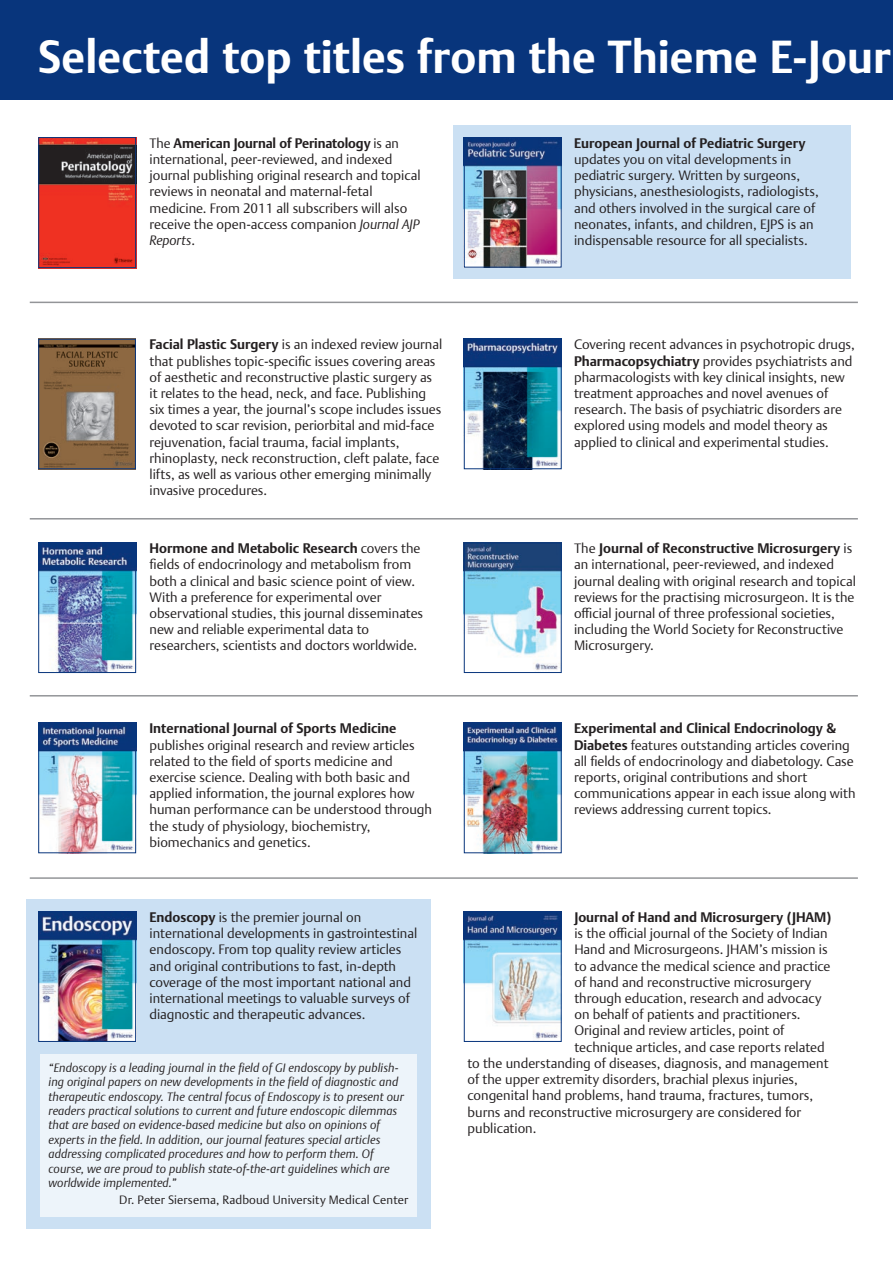
<style>
.page{position:relative;width:893px;height:1263px;background:#fff}
.page>*{position:absolute;margin:0;border:0;box-sizing:border-box;transform-origin:0 0}
.t1{font:700 45px "Thieme Argo 2011";color:#fff}
.t2{font:300 13.5px/16.2px "Thieme Argo 2011";color:#231f20}
.t3{font:700 13.5px "Thieme Argo 2011";color:#231f20}
.t4{font:italic 300 12px/14.4px "Thieme Argo 2011";letter-spacing:.01em;color:#231f20}
.t5{font:300 12px "Thieme Argo 2011";letter-spacing:.01em;color:#231f20}
.s1{font-weight:700}
.s2{font-style:italic}
</style>
<div class="page">
<div style="left:0;top:0;width:893px;height:100px;background:#08357c"></div>
<div style="left:453px;top:126px;width:397px;height:153px;background:#cbe0f3"></div>
<div style="left:27px;top:900px;width:404px;height:329px;background:#cbe0f3"></div>
<div style="left:40px;top:1054px;width:377px;height:162px;background:#edf4fa"></div>
<hr style="left:30px;top:302px;width:828px;height:1px;background:#939598">
<hr style="left:30px;top:518px;width:828px;height:1px;background:#939598">
<hr style="left:30px;top:695px;width:828px;height:1px;background:#939598">
<hr style="left:30px;top:877px;width:828px;height:2px;background:#939598">
<img style="left:40px;top:139px;width:94px;height:127px">
<div style="left:38px;top:137px;width:98px;height:131px;border:1px solid #08357c"></div>
<img style="left:40px;top:341px;width:94px;height:126px">
<div style="left:38px;top:339px;width:98px;height:130px;border:1px solid #08357c"></div>
<img style="left:40px;top:544px;width:94px;height:127px">
<div style="left:38px;top:542px;width:98px;height:131px;border:1px solid #08357c"></div>
<img style="left:40px;top:725px;width:94px;height:126px">
<div style="left:38px;top:723px;width:98px;height:130px;border:1px solid #08357c"></div>
<img style="left:40px;top:913px;width:94px;height:127px">
<div style="left:38px;top:911px;width:98px;height:131px;border:1px solid #08357c"></div>
<img style="left:466px;top:139px;width:94px;height:127px">
<div style="left:464px;top:137px;width:98px;height:131px;border:1px solid #08357c"></div>
<img style="left:466px;top:341px;width:94px;height:126px">
<div style="left:464px;top:339px;width:98px;height:130px;border:1px solid #08357c"></div>
<img style="left:466px;top:544px;width:94px;height:126px">
<div style="left:464px;top:542px;width:98px;height:131px;border:1px solid #08357c"></div>
<img style="left:466px;top:725px;width:94px;height:126px">
<div style="left:464px;top:723px;width:98px;height:130px;border:1px solid #08357c"></div>
<img style="left:466px;top:913px;width:94px;height:126px">
<div style="left:464px;top:911px;width:98px;height:131px;border:1px solid #08357c"></div>
<h1 class="t1" style="left:38px;top:27px;width:854px">Selected top titles from the Thieme E-Jour</h1>
<p class="t2" style="left:150px;top:135px;width:273px">The <span class="s1">American Journal of Perinatology</span> is an international, peer-reviewed, and indexed journal publishing original research and topical reviews in neonatal and maternal-fetal medicine. From 2011 all subscribers will also receive the open-access companion <span class="s2">Journal AJP Reports</span>.</p>
<p class="t3" style="left:574px;top:134px;width:233px">European Journal of Pediatric Surgery</p>
<p class="t2" style="left:574px;top:151px;width:246px">updates you on vital developments in pediatric surgery. Written by surgeons, physicians, anesthesiologists, radiologists, and others involved in the surgical care of neonates, infants, and children, EJPS is an indispensable resource for all specialists.</p>
<p class="t2" style="left:150px;top:336px;width:294px"><span class="s1">Facial Plastic Surgery</span> is an indexed review journal that publishes topic-specific issues covering areas of aesthetic and reconstructive plastic surgery as it relates to the head, neck, and face. Publishing six times a year, the journal’s scope includes issues devoted to scar revision, periorbital and mid-face rejuvenation, facial trauma, facial implants, rhinoplasty, neck reconstruction, cleft palate, face lifts, as well as various other emerging minimally invasive procedures.</p>
<p class="t2" style="left:574px;top:336px;width:282px">Covering recent advances in psychotropic drugs, <span class="s1">Pharmacopsychiatry</span> provides psychiatrists and pharmacologists with key clinical insights, new treatment approaches and novel avenues of research. The basis of psychiatric disorders are explored using models and model theory as applied to clinical and experimental studies.</p>
<p class="t2" style="left:150px;top:540px;width:275px"><span class="s1">Hormone and Metabolic Research</span> covers the fields of endocrinology and metabolism from both a clinical and basic science point of view.<br>With a preference for experimental over observational studies, this journal disseminates new and reliable experimental data to researchers, scientists and doctors worldwide.</p>
<p class="t3" style="left:150px;top:719px;width:248px">International Journal of Sports Medicine</p>
<p class="t2" style="left:150px;top:736px;width:284px">publishes original research and review articles related to the field of sports medicine and exercise science. Dealing with both basic and applied information, the journal explores how human performance can be understood through the study of physiology, biochemistry, biomechanics and genetics.</p>
<p class="t2" style="left:150px;top:909px;width:269px"><span class="s1">Endoscopy</span> is the premier journal on international developments in gastrointestinal endoscopy. From top quality review articles and original contributions to fast, in-depth coverage of the most important national and international meetings to valuable surveys of diagnostic and therapeutic advances.</p>
<p class="t4" style="left:49px;top:1060px;width:357px">“Endoscopy is a leading journal in the field of GI endoscopy by publish&shy;ing original papers on new developments in the field of diagnostic and therapeutic endoscopy. The central focus of Endoscopy is to present our readers practical solutions to current and future endoscopic dilemmas that are based on evidence-based medicine but also on opinions of experts in the field. In addition, our journal features special articles addressing complicated procedures and how to perform them. Of course, we are proud to publish state-of-the-art guidelines which are worldwide implemented.”</p>
<p class="t5" style="left:119px;top:1191px;width:290px">Dr. Peter Siersema, Radboud University Medical Center</p>
<p class="t2" style="left:574px;top:540px;width:283px">The <span class="s1">Journal of Reconstructive Microsurgery</span> is an international, peer-reviewed, and indexed journal dealing with original research and topical reviews for the practising microsurgeon. It is the official journal of three professional societies, including the World Society for Reconstructive Microsurgery.</p>
<p class="t2" style="left:574px;top:720px;width:283px"><span class="s1">Experimental and Clinical Endocrinology &amp; Diabetes</span> features outstanding articles covering all fields of endocrinology and diabetology. Case reports, original contributions and short communications appear in each issue along with reviews addressing current topics.</p>
<p class="t3" style="left:574px;top:908px;width:258px">Journal of Hand and Microsurgery (JHAM)</p>
<p class="t2" style="left:574px;top:925px;width:255px">is the official journal of the Society of Indian</p>
<p class="t2" style="left:574px;top:941px;width:255px">Hand and Microsurgeons. JHAM’s mission is</p>
<p class="t2" style="left:574px;top:957px;width:258px">to advance the medical science and practice</p>
<p class="t2" style="left:574px;top:974px;width:238px">of hand and reconstructive microsurgery</p>
<p class="t2" style="left:574px;top:990px;width:249px">through education, research and advocacy</p>
<p class="t2" style="left:574px;top:1006px;width:228px">on behalf of patients and practitioners.</p>
<p class="t2" style="left:574px;top:1022px;width:212px">Original and review articles, point of</p>
<p class="t2" style="left:574px;top:1038px;width:252px">technique articles, and case reports related</p>
<p class="t2" style="left:468px;top:1055px;width:363px">to the understanding of diseases, diagnosis, and management</p>
<p class="t2" style="left:468px;top:1071px;width:332px">of the upper extremity disorders, brachial plexus injuries,</p>
<p class="t2" style="left:468px;top:1087px;width:347px">congenital hand problems, hand trauma, fractures, tumors,</p>
<p class="t2" style="left:468px;top:1103px;width:335px">burns and reconstructive microsurgery are considered for</p>
<p class="t2" style="left:468px;top:1119px;width:70px">publication.</p>
</div>
